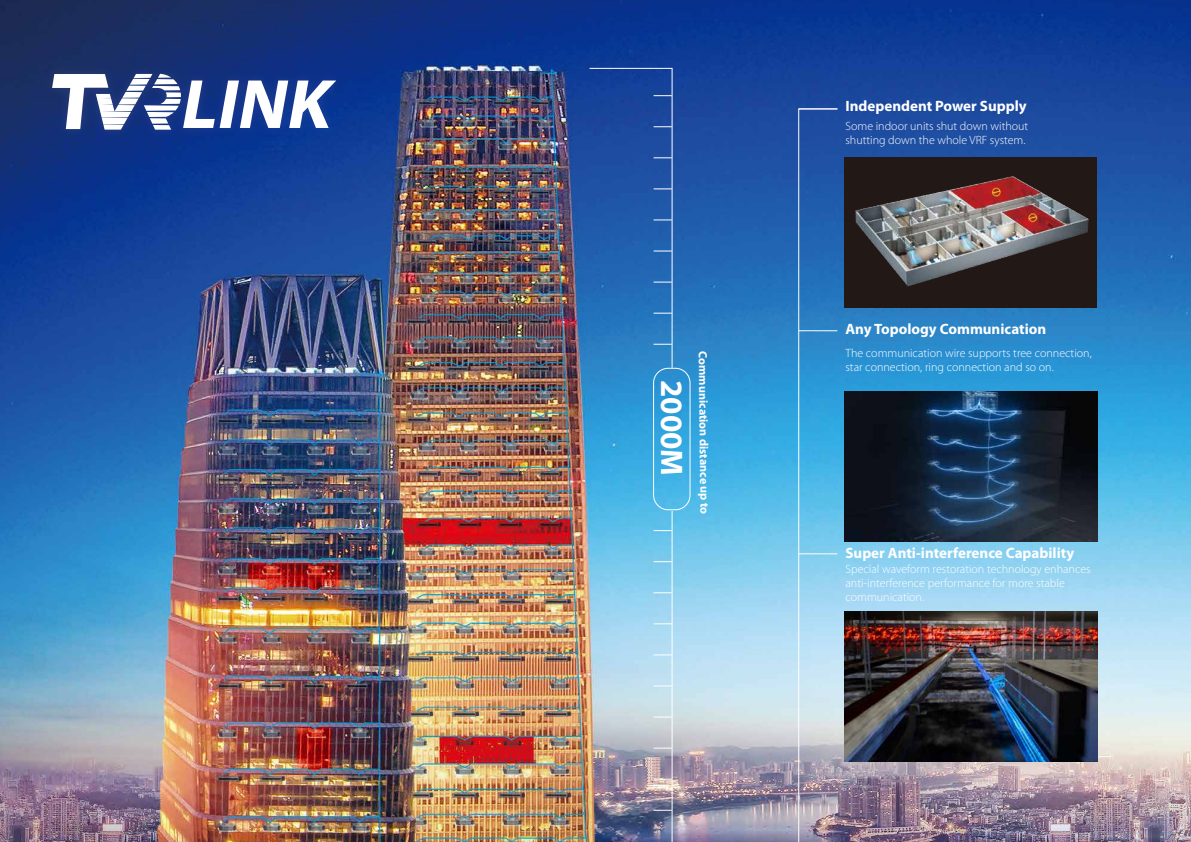
<style>
.page{position:relative;width:1191px;height:842px;background:#fff}
.page>*{position:absolute;margin:0;border:0;box-sizing:border-box;transform-origin:0 0}
.t1{font:700 31.3px "Myriad Pro";color:#fff}
.t2{font:700 15px "Myriad Pro";color:#fff}
.t3{font:300 12px/14.4px "Myriad Pro";color:#fff}
.t4{font:700 12px "Myriad Pro";color:#fff}
</style>
<div class="page">
<img style="left:0;top:0;width:1191px;height:842px">
<div style="left:653px;top:368px;width:37px;height:142px;border:1px solid #fff;border-radius:15px"></div>
<svg style="left:797px;top:108px;width:41px;height:734px;background:#68a2cf"></svg>
<hr style="left:671px;top:511px;width:1px;height:331px;background:#fff">
<hr style="left:798px;top:108px;width:39px;height:1px;background:#fff">
<hr style="left:798px;top:330px;width:39px;height:1px;background:#fff">
<svg style="left:588px;top:67px;width:85px;height:302px;background:#2460ae"></svg>
<svg style="left:653px;top:530px;width:19px;height:1px"></svg>
<svg style="left:653px;top:561px;width:19px;height:1px"></svg>
<svg style="left:653px;top:592px;width:19px;height:1px"></svg>
<svg style="left:653px;top:623px;width:19px;height:1px"></svg>
<svg style="left:653px;top:654px;width:19px;height:1px"></svg>
<svg style="left:653px;top:685px;width:19px;height:1px"></svg>
<svg style="left:653px;top:716px;width:19px;height:1px"></svg>
<svg style="left:653px;top:748px;width:19px;height:1px"></svg>
<svg style="left:653px;top:779px;width:19px;height:1px"></svg>
<svg style="left:653px;top:810px;width:19px;height:1px"></svg>
<img style="left:844px;top:391px;width:253px;height:151px">
<img style="left:844px;top:611px;width:253px;height:151px">
<div style="left:844px;top:157px;width:253px;height:150px;background:#221815"></div>
<img style="left:855px;top:176px;width:234px;height:111px">
<hr style="left:798px;top:553px;width:39px;height:1px;background:#fff">
<img style="left:37px;top:59px;width:314px;height:86px">
<svg style="left:52px;top:74px;width:284px;height:56px"></svg>
<h1 class="t1" style="left:689px;top:380px;width:97px;rotate:90deg">2000M</h1>
<p class="t4" style="left:709px;top:351px;width:164px;rotate:89deg">Communication distance up to</p>
<p class="t2" style="left:845px;top:97px;width:183px">Independent Power Supply</p>
<p class="t3" style="left:845px;top:119px;width:184px">Some indoor units shut down without shutting down the whole VRF system.</p>
<p class="t2" style="left:845px;top:321px;width:202px">Any Topology Communication</p>
<p class="t3" style="left:845px;top:346px;width:248px">The communication wire supports tree connection, star connection, ring connection and so on.</p>
<p class="t2" style="left:845px;top:544px;width:230px">Super Anti-interference Capability</p>
<p class="t3" style="left:845px;top:562px;width:247px">Special waveform restoration technology enhances anti-interference performance for more stable communication.</p>
</div>
